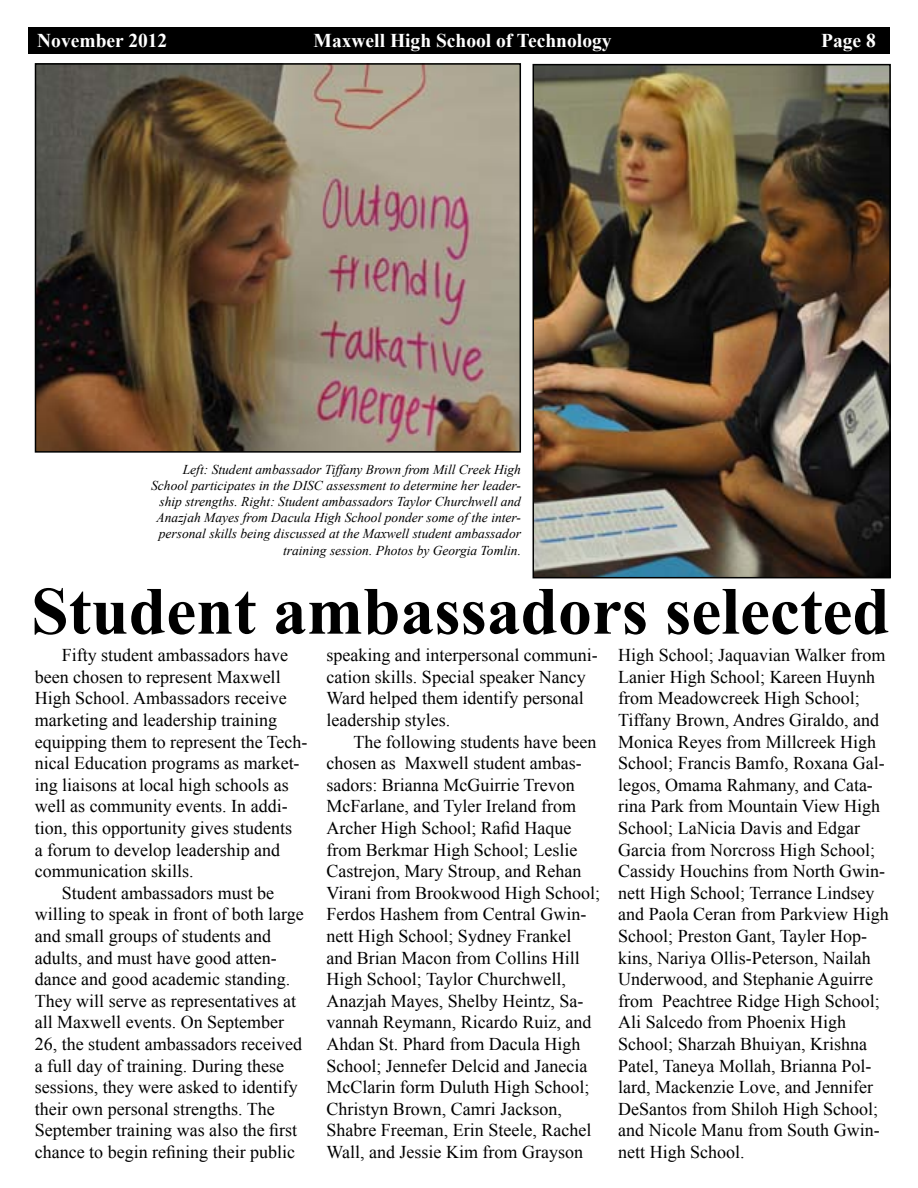
<style>
.page{position:relative;width:918px;height:1188px;background:#fff}
.page>*{position:absolute;margin:0;border:0;box-sizing:border-box;transform-origin:0 0}
.t1{font:700 67.5px "Times New Roman";color:#000}
.t2{font:700 19.5px "Times New Roman";color:#fff}
.t3{font:18px/21.6px "Times New Roman";color:#000}
.t4{font:italic 13.5px/16.2px "Times New Roman";color:#000;text-align:right}
</style>
<div class="page">
<div style="left:28px;top:27px;width:862px;height:27px;background:#000"></div>
<img style="left:536px;top:67px;width:352px;height:508px">
<div style="left:533px;top:64px;width:358px;height:514px;border:2px solid #000101"></div>
<img style="left:38px;top:66px;width:480px;height:384px">
<div style="left:35px;top:63px;width:486px;height:390px;border:2px solid #000101"></div>
<p class="t2" style="left:37px;top:27px;width:132px">November 2012</p>
<p class="t2" style="left:314px;top:27px;width:299px">Maxwell High School of Technology</p>
<p class="t2" style="left:821px;top:27px;width:56px">Page 8</p>
<p class="t4" style="left:151px;top:461px;width:371px">Left: Student ambassador Tiffany Brown from Mill Creek High School participates in the DISC assessment to determine her leader&shy;ship strengths. Right: Student ambassadors Taylor Churchwell and Anazjah Mayes from Dacula High School ponder some of the inter&shy;personal skills being discussed at the Maxwell student ambassador training session. Photos by Georgia Tomlin.</p>
<h1 class="t1" style="left:31px;top:564px;width:860px">Student ambassadors selected</h1>
<p class="t3" style="left:62px;top:644px;width:228px">Fifty student ambassadors have</p>
<p class="t3" style="left:35px;top:666px;width:247px">been chosen to represent Maxwell</p>
<p class="t3" style="left:35px;top:687px;width:253px">High School. Ambassadors receive</p>
<p class="t3" style="left:35px;top:709px;width:244px">marketing and leadership training</p>
<p class="t3" style="left:35px;top:730px;width:274px">equipping them to represent the Tech-</p>
<p class="t3" style="left:35px;top:752px;width:266px">nical Education programs as market-</p>
<p class="t3" style="left:35px;top:774px;width:255px">ing liaisons at local high schools as</p>
<p class="t3" style="left:35px;top:795px;width:254px">well as community events. In addi-</p>
<p class="t3" style="left:35px;top:817px;width:259px">tion, this opportunity gives students</p>
<p class="t3" style="left:35px;top:838px;width:247px">a forum to develop leadership and</p>
<p class="t3" style="left:35px;top:860px;width:161px">communication skills.</p>
<p class="t3" style="left:62px;top:882px;width:214px">Student ambassadors must be</p>
<p class="t3" style="left:35px;top:903px;width:271px">willing to speak in front of both large</p>
<p class="t3" style="left:35px;top:925px;width:238px">and small groups of students and</p>
<p class="t3" style="left:35px;top:946px;width:243px">adults, and must have good atten-</p>
<p class="t3" style="left:35px;top:968px;width:257px">dance and good academic standing.</p>
<p class="t3" style="left:35px;top:990px;width:263px">They will serve as representatives at</p>
<p class="t3" style="left:35px;top:1011px;width:251px">all Maxwell events. On September</p>
<p class="t3" style="left:35px;top:1033px;width:269px">26, the student ambassadors received</p>
<p class="t3" style="left:35px;top:1054px;width:251px">a full day of training. During these</p>
<p class="t3" style="left:35px;top:1076px;width:264px">sessions, they were asked to identify</p>
<p class="t3" style="left:35px;top:1098px;width:242px">their own personal strengths. The</p>
<p class="t3" style="left:35px;top:1119px;width:264px">September training was also the first</p>
<p class="t3" style="left:35px;top:1141px;width:262px">chance to begin refining their public</p>
<p class="t3" style="left:326px;top:644px;width:273px">speaking and interpersonal communi&shy;cation skills. Special speaker Nancy<br>Ward helped them identify personal leadership styles.</p>
<p class="t3" style="left:326px;top:730px;width:275px;text-indent:27px">The following students have been chosen as Maxwell student ambas&shy;sadors: Brianna McGuirrie Trevon McFarlane, and Tyler Ireland from Archer High School; Rafid Haque from Berkmar High School; Leslie Castrejon, Mary Stroup, and Rehan Virani from Brookwood High School; Ferdos Hashem from Central Gwin&shy;nett High School; Sydney Frankel and Brian Macon from Collins Hill High School; Taylor Churchwell, Anazjah Mayes, Shelby Heintz, Sa&shy;vannah Reymann, Ricardo Ruiz, and Ahdan St. Phard from Dacula High School; Jennefer Delcid and Janecia McClarin form Duluth High School; Christyn Brown, Camri Jackson, Shabre Freeman, Erin Steele, Rachel Wall, and Jessie Kim from Grayson</p>
<p class="t3" style="left:618px;top:644px;width:272px">High School; Jaquavian Walker from Lanier High School; Kareen Huynh from Meadowcreek High School; Tiffany Brown, Andres Giraldo, and Monica Reyes from Millcreek High School; Francis Bamfo, Roxana Gal&shy;legos, Omama Rahmany, and Cata&shy;rina Park from Mountain View High School; LaNicia Davis and Edgar Garcia from Norcross High School; Cassidy Houchins from North Gwin&shy;nett High School; Terrance Lindsey and Paola Ceran from Parkview High School; Preston Gant, Tayler Hop&shy;kins, Nariya Ollis-Peterson, Nailah Underwood, and Stephanie Aguirre from Peachtree Ridge High School; Ali Salcedo from Phoenix High School; Sharzah Bhuiyan, Krishna Patel, Taneya Mollah, Brianna Pol&shy;lard, Mackenzie Love, and Jennifer DeSantos from Shiloh High School; and Nicole Manu from South Gwin&shy;nett High School.</p>
</div>
